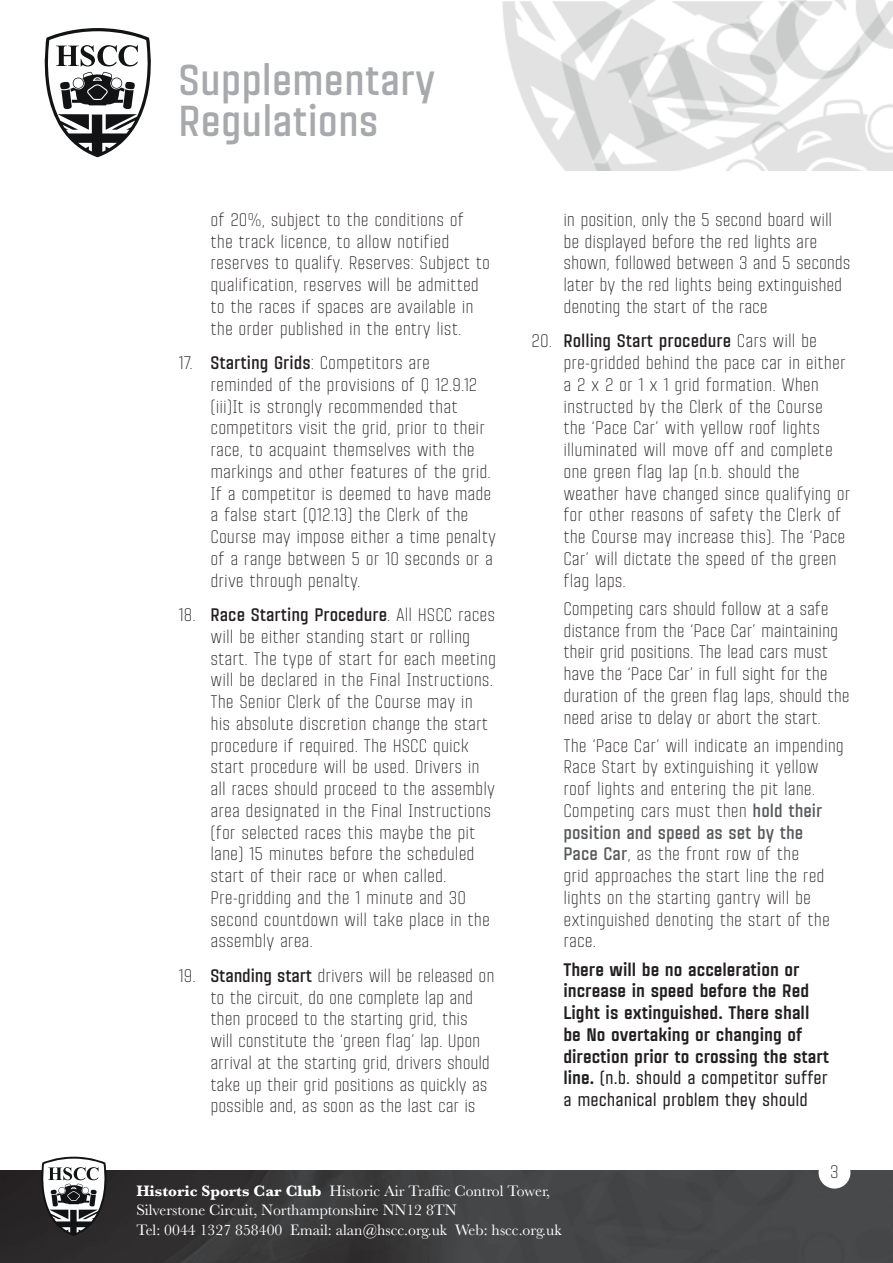
<style>
.page{position:relative;width:893px;height:1263px;background:#fff}
.page>*{position:absolute;margin:0;border:0;box-sizing:border-box;transform-origin:0 0}
.t1{font:700 42px/40.5px "Citadina";color:#a8a9ad}
.t2{font:300 17.7px/21.8px "Citadina";color:#231f20}
.t3{font:900 17.7px/21.8px "Citadina";color:#231f20}
.t4{font:15.75px/19.4px "Baskerville";color:#fff}
.s1{font-weight:700}
.s2{font-weight:700;color:#57585a}
.s3{font-weight:500}
</style>
<div class="page">
<img style="left:97px;top:0;width:796px;height:170px">
<svg style="left:44px;top:28px;width:109px;height:129px"></svg>
<img style="left:0;top:1170px;width:892px;height:93px">
<svg style="left:40px;top:1157px;width:68px;height:79px"></svg>
<div style="left:819px;top:1157px;width:31px;height:31px;background:#fff;border-radius:50%"></div>
<h1 class="t1" style="left:179px;top:58px;width:258px">Supplementary<br>Regulations</h1>
<p class="t2" style="left:210px;top:208px;width:281px">of 20%, subject to the conditions of the track licence, to allow notified reserves to qualify. Reserves: Subject to qualification, reserves will be admitted to the races if spaces are available in the order published in the entry list.</p>
<p class="t2" style="left:210px;top:351px;width:287px;text-indent:-32px">17. <span class="s1">Starting Grids</span>: Competitors are reminded of the provisions of Q 12.9.12 (iii)It is strongly recommended that competitors visit the grid, prior to their race, to acquaint themselves with the markings and other features of the grid.<br>If a competitor is deemed to have made a false start (Q12.13) the Clerk of the Course may impose either a time penalty of a range between 5 or 10 seconds or a drive through penalty.</p>
<p class="t2" style="left:210px;top:603px;width:287px;text-indent:-32px">18. <span class="s1">Race Starting Procedure</span>. All HSCC races will be either standing start or rolling start. The type of start for each meeting will be declared in the Final Instructions.<br>The Senior Clerk of the Course may in his absolute discretion change the start procedure if required. The HSCC quick start procedure will be used. Drivers in all races should proceed to the assembly area designated in the Final Instructions (for selected races this maybe the pit lane) 15 minutes before the scheduled start of their race or when called.<br>Pre-gridding and the 1 minute and 30 second countdown will take place in the assembly area.</p>
<p class="t2" style="left:210px;top:964px;width:286px;text-indent:-32px">19. <span class="s1">Standing start</span> drivers will be released on to the circuit, do one complete lap and then proceed to the starting grid, this will constitute the ‘green flag’ lap. Upon arrival at the starting grid, drivers should take up their grid positions as quickly as possible and, as soon as the last car is</p>
<p class="t2" style="left:563px;top:208px;width:289px">in position, only the 5 second board will be displayed before the red lights are shown, followed between 3 and 5 seconds later by the red lights being extinguished denoting the start of the race</p>
<p class="t2" style="left:563px;top:329px;width:289px;text-indent:-32px">20. <span class="s1">Rolling Start procedure</span> Cars will be pre-gridded behind the pace car in either a 2 x 2 or 1 x 1 grid formation. When instructed by the Clerk of the Course<br>the ‘Pace Car’ with yellow roof lights illuminated will move off and complete one green flag lap (n.b. should the weather have changed since qualifying or for other reasons of safety the Clerk of the Course may increase this). The ‘Pace Car’ will dictate the speed of the green flag laps.</p>
<p class="t2" style="left:563px;top:596px;width:288px">Competing cars should follow at a safe distance from the ‘Pace Car’ maintaining their grid positions. The lead cars must have the ‘Pace Car’ in full sight for the duration of the green flag laps, should the need arise to delay or abort the start.</p>
<p class="t2" style="left:563px;top:733px;width:282px">The ‘Pace Car’ will indicate an impending Race Start by extinguishing it yellow roof lights and entering the pit lane.<br>Competing cars must then <span class="s2">hold their position and speed as set by the<br>Pace Car</span>, as the front row of the<br>grid approaches the start line the red lights on the starting gantry will be extinguished denoting the start of the race.</p>
<p class="t3" style="left:563px;top:958px;width:267px">There will be no acceleration or increase in speed before the Red Light is extinguished. There shall be No overtaking or changing of direction prior to crossing the start line. <span class="s3">(n.b. should a competitor suffer a mechanical problem they should</span></p>
<p class="t2" style="left:830px;top:1160px;width:10px">3</p>
<p class="t4" style="left:136px;top:1182px;width:427px"><span class="s1">Historic Sports Car Club</span> Historic Air Traffic Control Tower,<br>Silverstone Circuit, Northamptonshire NN12 8TN<br>Tel: 0044 1327 858400 Email: alan@hscc.org.uk Web: hscc.org.uk</p>
</div>
